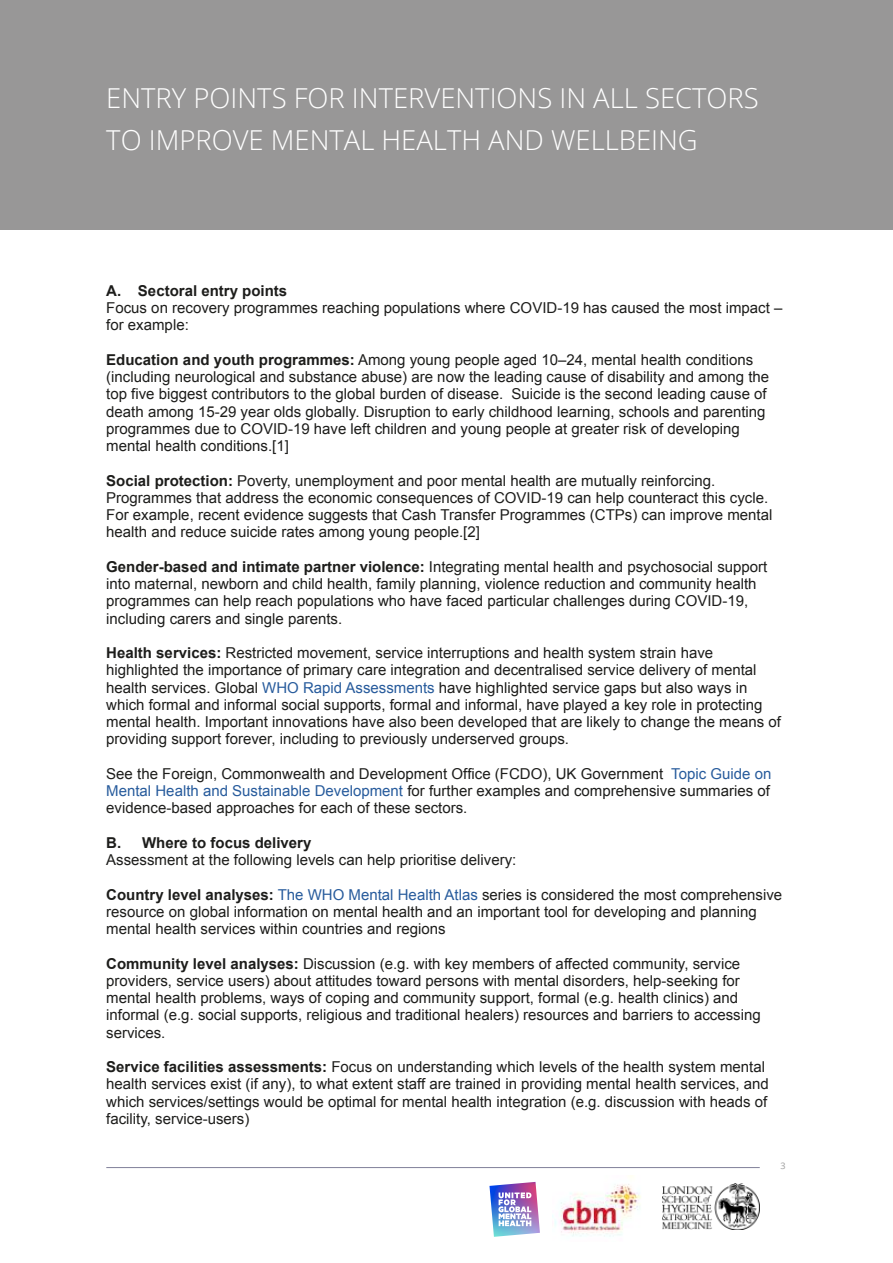
<style>
.page{position:relative;width:893px;height:1263px;background:#fff}
.page>*{position:absolute;margin:0;border:0;box-sizing:border-box;transform-origin:0 0}
.t1{font:300 27.45px/42px "Open Sans";color:#fff}
.t2{font:15px/17.2px "Arial";color:#1d1d1b}
.t3{font:700 15px "Arial";color:#1d1d1b}
.t4{font:9px "Open Sans";color:#9d9d9d}
.s1{font-weight:700}
.s2{color:#275b9c}
</style>
<div class="page">
<div style="left:0;top:0;width:893px;height:230px;background:#989797"></div>
<hr style="left:106px;top:1167px;width:654px;height:1px;background:#808099">
<img style="left:554px;top:1175px;width:87px;height:62px">
<img style="left:663px;top:1183px;width:97px;height:46px">
<img style="left:489px;top:1182px;width:51px;height:55px">
<h1 class="t1" style="left:106px;top:80px;width:654px">ENTRY POINTS FOR INTERVENTIONS IN ALL SECTORS<br>TO IMPROVE MENTAL HEALTH AND WELLBEING</h1>
<p class="t3" style="left:106px;top:281px;width:182px">A. Sectoral entry points</p>
<p class="t2" style="left:106px;top:299px;width:678px">Focus on recovery programmes reaching populations where COVID-19 has caused the most impact – for example:</p>
<p class="t2" style="left:106px;top:351px;width:664px"><span class="s1">Education and youth programmes:</span> Among young people aged 10–24, mental health conditions (including neurological and substance abuse) are now the leading cause of disability and among the top five biggest contributors to the global burden of disease. Suicide is the second leading cause of death among 15-29 year olds globally. Disruption to early childhood learning, schools and parenting programmes due to COVID-19 have left children and young people at greater risk of developing mental health conditions.[1]</p>
<p class="t2" style="left:106px;top:472px;width:668px"><span class="s1">Social protection:</span> Poverty, unemployment and poor mental health are mutually reinforcing.<br>Programmes that address the economic consequences of COVID-19 can help counteract this cycle.<br>For example, recent evidence suggests that Cash Transfer Programmes (CTPs) can improve mental health and reduce suicide rates among young people.[2]</p>
<p class="t2" style="left:106px;top:558px;width:663px"><span class="s1">Gender-based and intimate partner violence:</span> Integrating mental health and psychosocial support into maternal, newborn and child health, family planning, violence reduction and community health programmes can help reach populations who have faced particular challenges during COVID-19, including carers and single parents.</p>
<p class="t2" style="left:106px;top:644px;width:676px"><span class="s1">Health services:</span> Restricted movement, service interruptions and health system strain have highlighted the importance of primary care integration and decentralised service delivery of mental health services. Global <span class="s2">WHO Rapid Assessments</span> have highlighted service gaps but also ways in which formal and informal social supports, formal and informal, have played a key role in protecting mental health. Important innovations have also been developed that are likely to change the means of providing support forever, including to previously underserved groups.</p>
<p class="t2" style="left:106px;top:765px;width:667px;text-align:justify">See the Foreign, Commonwealth and Development Office (FCDO), UK Government <span class="s2">Topic Guide on Mental Health and Sustainable Development</span> for further examples and comprehensive summaries of evidence-based approaches for each of these sectors.</p>
<p class="t3" style="left:106px;top:833px;width:207px">B. Where to focus delivery</p>
<p class="t2" style="left:106px;top:851px;width:412px">Assessment at the following levels can help prioritise delivery:</p>
<p class="t2" style="left:106px;top:886px;width:677px"><span class="s1">Country level analyses:</span> <span class="s2">The WHO Mental Health Atlas</span> series is considered the most comprehensive resource on global information on mental health and an important tool for developing and planning mental health services within countries and regions</p>
<p class="t2" style="left:106px;top:955px;width:656px"><span class="s1">Community level analyses:</span> Discussion (e.g. with key members of affected community, service providers, service users) about attitudes toward persons with mental disorders, help-seeking for mental health problems, ways of coping and community support, formal (e.g. health clinics) and informal (e.g. social supports, religious and traditional healers) resources and barriers to accessing services.</p>
<p class="t2" style="left:106px;top:1058px;width:664px"><span class="s1">Service facilities assessments:</span> Focus on understanding which levels of the health system mental health services exist (if any), to what extent staff are trained in providing mental health services, and which services/settings would be optimal for mental health integration (e.g. discussion with heads of facility, service-users)</p>
<p class="t4" style="left:780px;top:1160px;width:7px">3</p>
</div>
